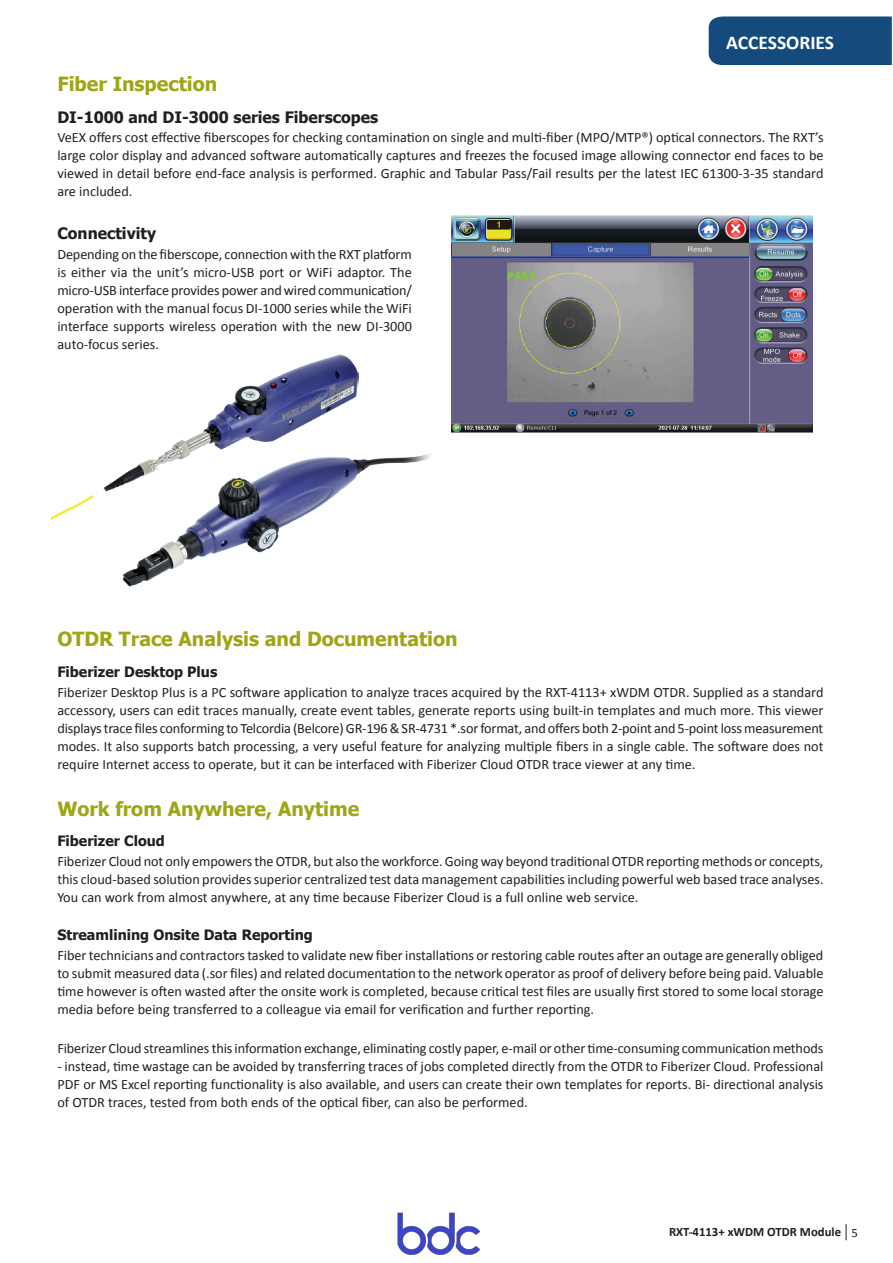
<style>
.page{position:relative;width:893px;height:1263px;background:#fff}
.page>*{position:absolute;margin:0;border:0;box-sizing:border-box;transform-origin:0 0}
.t1{font:700 19.5px "Tahoma";color:#9ea615}
.t2{font:700 19.5px "Calibri";color:#fff}
.t3{font:700 15.75px "Tahoma";color:#231f20}
.t4{font:14.25px/18px "Calibri";color:#231f20;text-align:justify}
.t5{font:700 14.25px "Tahoma";color:#231f20}
.t6{font:700 12.75px "Calibri";color:#231f20}
.s1{font-weight:400}
</style>
<div class="page">
<svg style="left:846px;top:1224px;width:1px;height:16px"></svg>
<div style="left:709px;top:17px;width:183px;height:48px;background:#144a7c"></div>
<img style="left:122px;top:454px;width:308px;height:133px">
<img style="left:51px;top:355px;width:308px;height:164px">
<img style="left:451px;top:215px;width:361px;height:218px">
<img style="left:397px;top:1212px;width:83px;height:43px">
<h1 class="t2" style="left:726px;top:29px;width:109px">ACCESSORIES</h1>
<h1 class="t1" style="left:57px;top:70px;width:161px">Fiber Inspection</h1>
<p class="t3" style="left:57px;top:106px;width:322px">DI-1000 and DI-3000 series Fiberscopes</p>
<p class="t4" style="left:57px;top:128px;width:768px">VeEX offers cost effective fiberscopes for checking contamination on single and multi-fiber (MPO/MTP®) optical connectors. The RXT’s large color display and advanced software automatically captures and freezes the focused image allowing connector end faces to be viewed in detail before end-face analysis is performed. Graphic and Tabular Pass/Fail results per the latest IEC 61300-3-35 standard are included.</p>
<p class="t3" style="left:57px;top:222px;width:100px">Connectivity</p>
<p class="t4" style="left:57px;top:245px;width:356px">Depending on the fiberscope, connection with the RXT platform is either via the unit’s micro-USB port or WiFi adaptor. The micro-USB interface provides power and wired communication/ operation with the manual focus DI-1000 series while the WiFi interface supports wireless operation with the new DI-3000 auto-focus series.</p>
<h1 class="t1" style="left:57px;top:626px;width:402px">OTDR Trace Analysis and Documentation</h1>
<p class="t5" style="left:57px;top:662px;width:162px">Fiberizer Desktop Plus</p>
<p class="t4" style="left:57px;top:682px;width:768px">Fiberizer Desktop Plus is a PC software application to analyze traces acquired by the RXT-4113+ xWDM OTDR. Supplied as a standard accessory, users can edit traces manually, create event tables, generate reports using built-in templates and much more. This viewer displays trace files conforming to Telcordia (Belcore) GR-196 &amp; SR-4731 *.sor format, and offers both 2-point and 5-point loss measurement modes. It also supports batch processing, a very useful feature for analyzing multiple fibers in a single cable. The software does not require Internet access to operate, but it can be interfaced with Fiberizer Cloud OTDR trace viewer at any time.</p>
<h1 class="t1" style="left:57px;top:795px;width:303px">Work from Anywhere, Anytime</h1>
<p class="t5" style="left:57px;top:831px;width:109px">Fiberizer Cloud</p>
<p class="t4" style="left:57px;top:852px;width:768px">Fiberizer Cloud not only empowers the OTDR, but also the workforce. Going way beyond traditional OTDR reporting methods or concepts, this cloud-based solution provides superior centralized test data management capabilities including powerful web based trace analyses.<br>You can work from almost anywhere, at any time because Fiberizer Cloud is a full online web service.</p>
<p class="t5" style="left:57px;top:925px;width:257px">Streamlining Onsite Data Reporting</p>
<p class="t4" style="left:57px;top:945px;width:768px">Fiber technicians and contractors tasked to validate new fiber installations or restoring cable routes after an outage are generally obliged to submit measured data (.sor files) and related documentation to the network operator as proof of delivery before being paid. Valuable time however is often wasted after the onsite work is completed, because critical test files are usually first stored to some local storage media before being transferred to a colleague via email for verification and further reporting.</p>
<p class="t4" style="left:57px;top:1038px;width:767px">Fiberizer Cloud streamlines this information exchange, eliminating costly paper, e-mail or other time-consuming communication methods</p>
<p class="t4" style="left:57px;top:1056px;width:768px">- instead, time wastage can be avoided by transferring traces of jobs completed directly from the OTDR to Fiberizer Cloud. Professional PDF or MS Excel reporting functionality is also available, and users can create their own templates for reports. Bi- directional analysis of OTDR traces, tested from both ends of the optical fiber, can also be performed.</p>
<p class="t6" style="left:669px;top:1223px;width:190px">RXT-4113+ xWDM OTDR Module <span class="s1">5</span></p>
</div>
